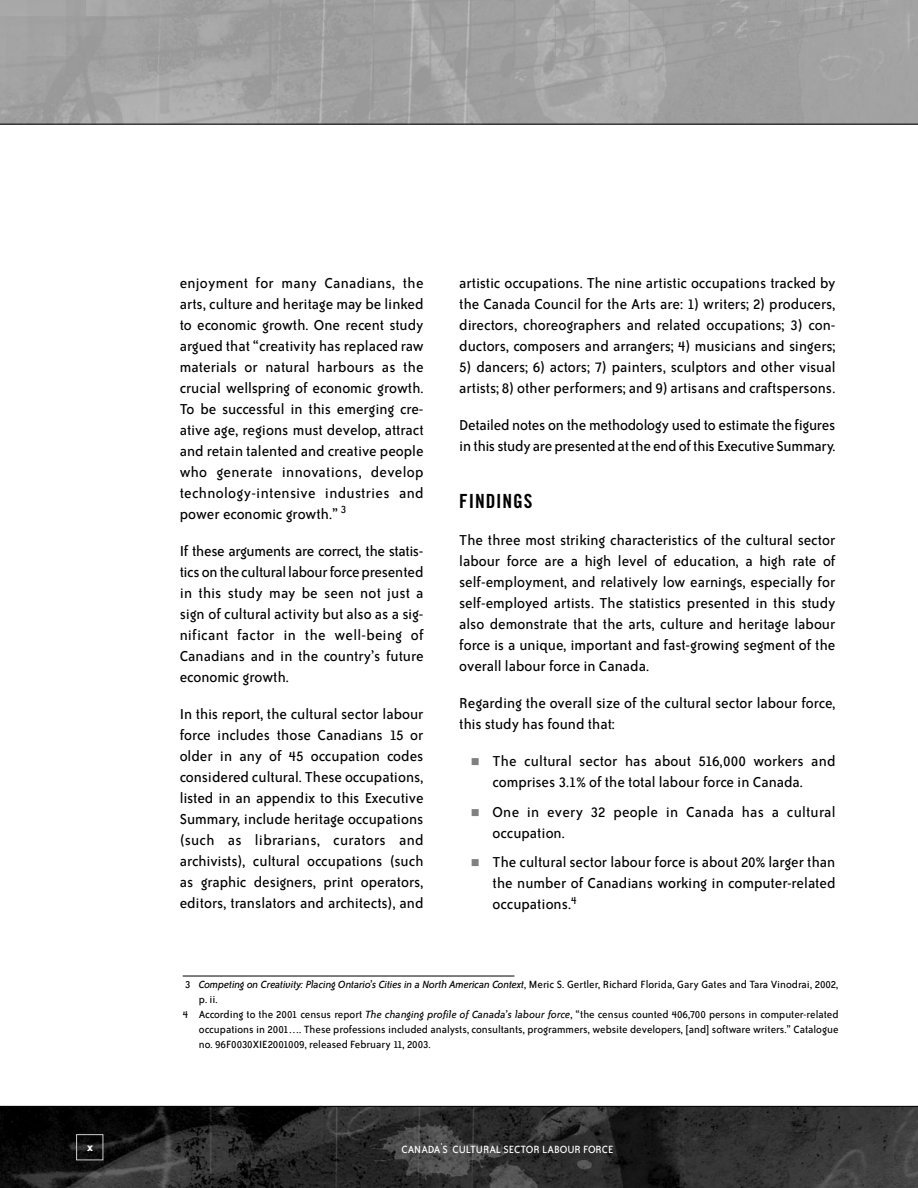
<style>
.page{position:relative;width:918px;height:1188px;background:#fff}
.page>*{position:absolute;margin:0;border:0;box-sizing:border-box;transform-origin:0 0}
.t1{font:19.5px "Trade Gothic Bold Cond Twenty";letter-spacing:.045em;color:#000}
.t2{font:16.5px/21px "Bailey Sans ITC";color:#000;text-align:justify}
.t3{font:700 12.75px "Bailey Sans ITC";color:#fff}
.t4{font:12px "Bailey Sans ITC";color:#000}
.t5{font:italic 12px "Bailey Sans ITC";letter-spacing:-.02em;color:#000}
.t6{font:12px "Bailey Sans ITC";color:#fff}
.s1{font-style:normal}
.s2{font-style:italic}
</style>
<div class="page">
<img style="left:0;top:1107px;width:918px;height:81px">
<img style="left:0;top:0;width:918px;height:124px">
<hr style="left:0;top:1106px;width:918px;height:1px;background:#000">
<div style="left:76px;top:1134px;width:27px;height:26px;border:1px solid #ccc"></div>
<hr style="left:0;top:124px;width:918px;height:1px;background:#000">
<hr style="left:183px;top:976px;width:331px;height:1px;background:#000">
<p class="t3" style="left:87px;top:1142px;width:7px">x</p>
<p class="t2" style="left:180px;top:273px;width:245px">enjoyment for many Canadians, the arts, culture and heritage may be linked to economic growth. One recent study argued that “creativity has replaced raw materials or natural harbours as the crucial wellspring of economic growth.<br>To be successful in this emerging cre&shy;ative age, regions must develop, attract and retain talented and creative people who generate innovations, develop technology-intensive industries and power economic growth.” <sup>3</sup></p>
<p class="t2" style="left:180px;top:542px;width:245px">If these arguments are correct, the statis&shy;tics on the cultural labour force presented in this study may be seen not just a sign of cultural activity but also as a sig&shy;nificant factor in the well-being of Canadians and in the country’s future economic growth.</p>
<p class="t2" style="left:180px;top:705px;width:245px">In this report, the cultural sector labour force includes those Canadians 15 or older in any of 45 occupation codes considered cultural. These occupations, listed in an appendix to this Executive Summary, include heritage occupations (such as librarians, curators and archivists), cultural occupations (such as graphic designers, print operators, editors, translators and architects), and</p>
<p class="t2" style="left:459px;top:273px;width:378px">artistic occupations. The nine artistic occupations tracked by the Canada Council for the Arts are: 1) writers; 2) producers, directors, choreographers and related occupations; 3) con&shy;ductors, composers and arrangers; 4) musicians and singers;</p>
<p class="t2" style="left:459px;top:357px;width:378px">5) dancers; 6) actors; 7) painters, sculptors and other visual artists; 8) other performers; and 9) artisans and craftspersons.</p>
<p class="t2" style="left:459px;top:416px;width:378px">Detailed notes on the methodology used to estimate the figures in this study are presented at the end of this Executive Summary.</p>
<p class="t1" style="left:459px;top:493px;width:75px">FINDINGS</p>
<p class="t2" style="left:459px;top:530px;width:378px">The three most striking characteristics of the cultural sector labour force are a high level of education, a high rate of self-employment, and relatively low earnings, especially for self-employed artists. The statistics presented in this study also demonstrate that the arts, culture and heritage labour force is a unique, important and fast-growing segment of the overall labour force in Canada.</p>
<p class="t2" style="left:459px;top:693px;width:378px">Regarding the overall size of the cultural sector labour force, this study has found that:</p>
<p class="t2" style="left:493px;top:752px;width:344px">The cultural sector has about 516,000 workers and comprises 3.1% of the total labour force in Canada.</p>
<p class="t2" style="left:493px;top:802px;width:344px">One in every 32 people in Canada has a cultural occupation.</p>
<p class="t2" style="left:493px;top:853px;width:344px">The cultural sector labour force is about 20% larger than the number of Canadians working in computer-related occupations.<sup>4</sup></p>
<p class="t5" style="left:185px;top:980px;width:655px"><span class="s1">3</span> Competing on Creativity: Placing Ontario’s Cities in a North American Context<span class="s1">, Meric S. Gertler, Richard Florida, Gary Gates and Tara Vinodrai, 2002,</span></p>
<p class="t4" style="left:199px;top:995px;width:20px">p. ii.</p>
<p class="t4" style="left:183px;top:1010px;width:657px">4 According to the 2001 census report <span class="s2">The changing profile of Canada’s labour force</span>, “the census counted 406,700 persons in computer-related</p>
<p class="t4" style="left:199px;top:1025px;width:641px">occupations in 2001…. These professions included analysts, consultants, programmers, website developers, [and] software writers.” Catalogue</p>
<p class="t4" style="left:199px;top:1040px;width:233px">no. 96F0030XIE2001009, released February 11, 2003.</p>
<p class="t6" style="left:402px;top:1145px;width:213px">CANADA<sup>’</sup>S CULTURAL SECTOR LABOUR FORCE</p>
</div>
